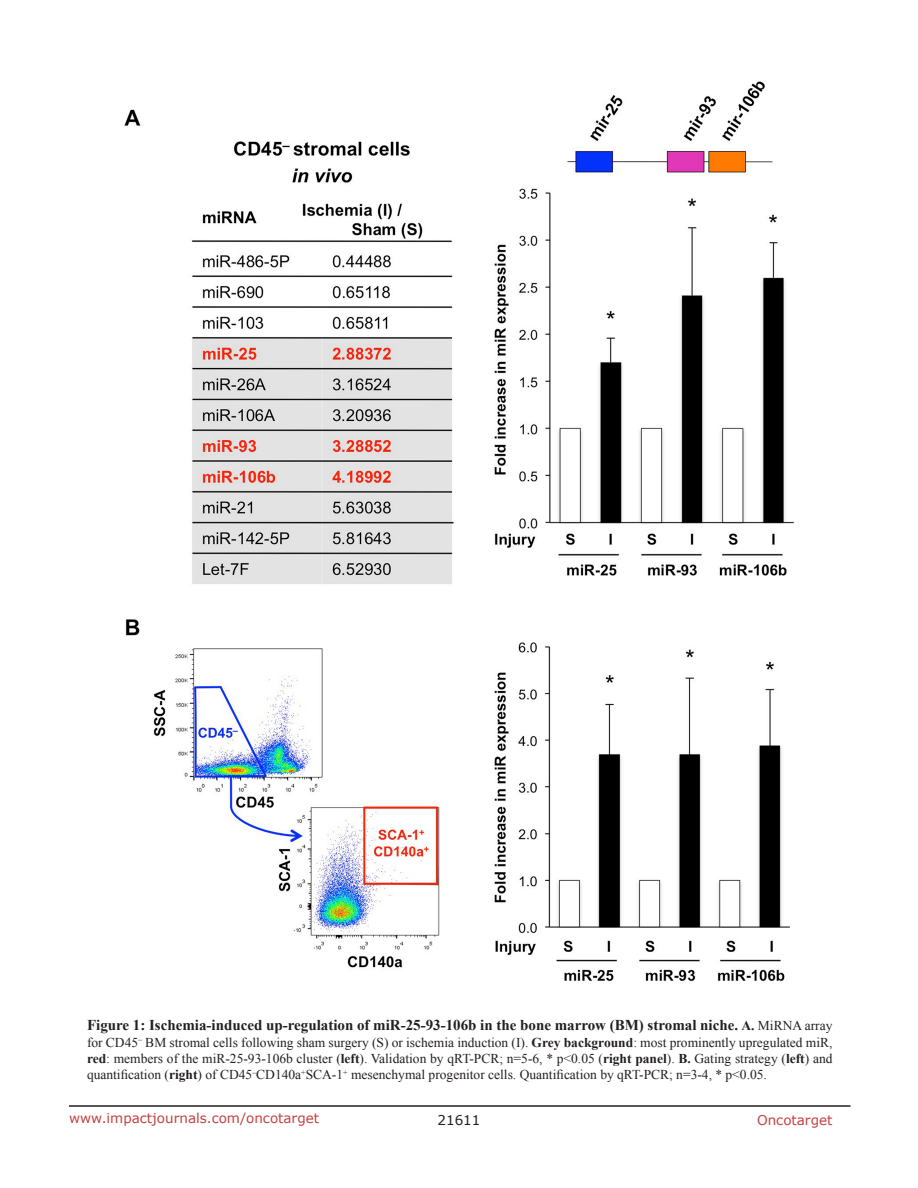
<style>
.page{position:relative;width:918px;height:1188px;background:#fff}
.page>*{position:absolute;margin:0;border:0;box-sizing:border-box;transform-origin:0 0}
.figuretext{font:700 15px "Times New Roman";color:#231f20}
.figuretext-2{font:13.5px/16.2px "Times New Roman";color:#231f20;text-align:justify}
.t1{font:13.5px "Verdana";color:#c24141}
.t2{font:13.5px "Verdana";color:#231f20}
.s1{font-size:13.5px}
.s2{font-weight:400;font-size:13.5px}
.s3{font-weight:700}
</style>
<div class="page">
<hr style="left:69px;top:1105px;width:781px;height:2px;background:#231f20">
<img style="left:124px;top:81px;width:670px;height:901px">
<p class="figuretext" style="left:87px;top:1015px;width:747px">Figure 1: Ischemia-induced up-regulation of miR-25-93-106b in the bone marrow (BM) stromal niche. <span class="s1">A.</span> <span class="s2">MiRNA array</span></p>
<p class="figuretext-2" style="left:87px;top:1034px;width:747px">for CD45<sup>–</sup> BM stromal cells following sham surgery (S) or ischemia induction (I). <span class="s3">Grey background</span>: most prominently upregulated miR, <span class="s3">red</span>: members of the miR-25-93-106b cluster (<span class="s3">left</span>). Validation by qRT-PCR; n=5-6, * p&lt;0.05 (<span class="s3">right panel</span>). <span class="s3">B.</span> Gating strategy (<span class="s3">left</span>) and quantification (<span class="s3">right</span>) of CD45<sup>–</sup>CD140a<sup>+</sup>SCA-1<sup>+</sup> mesenchymal progenitor cells. Quantification by qRT-PCR; n=3-4, * p&lt;0.05.</p>
<p class="t1" style="left:69px;top:1110px;width:252px">www.impactjournals.com/oncotarget</p>
<p class="t2" style="left:438px;top:1111px;width:44px">21611</p>
<p class="t1" style="left:757px;top:1111px;width:77px">Oncotarget</p>
</div>
